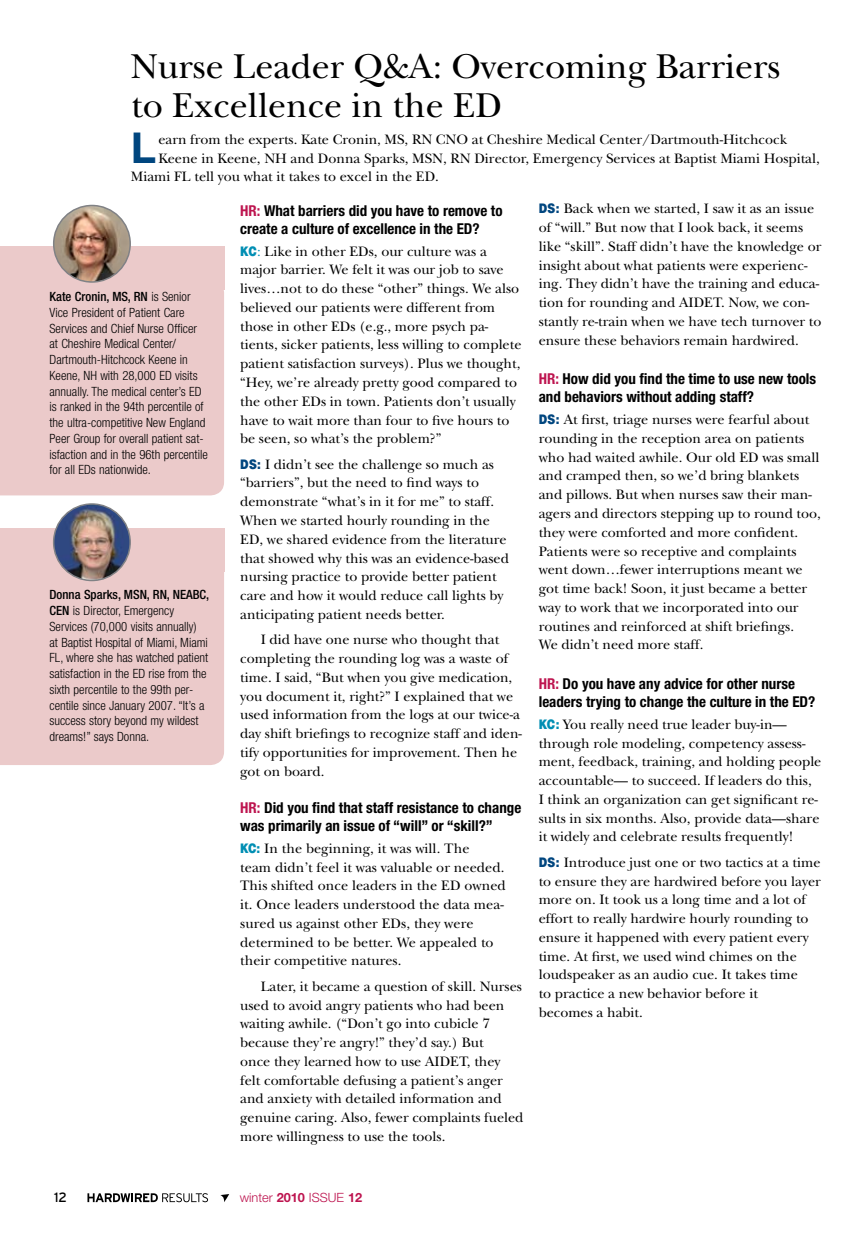
<style>
.page{position:relative;width:864px;height:1242px;background:#fff}
.page>*{position:absolute;margin:0;border:0;box-sizing:border-box;transform-origin:0 0}
.t1{font:700 42.6px "Helvetica Neue LT Std";color:#00467f}
.t2{font:36px/39px "New Baskerville Std";color:#000}
.t3{font:700 condensed 15px/18px "Helvetica Neue LT Std";color:#000}
.t4{font:14.25px/18.8px "New Baskerville Std";color:#000}
.t5{font:13.5px "Interstate";color:#000}
.t6{font:300 condensed 12.75px/15.8px "Helvetica Neue LT Std";color:#000}
.t7{font:300 12.75px "Helvetica Neue LT Std";color:#bd144f}
.s1{font-weight:500}
.s2{color:#bd144f}
.s3{font-family:"Helvetica Bold Condensed Plain";color:#008eb3}
.s4{color:#008eb3}
.s5{font-family:"Helvetica Bold Condensed Plain";color:#00467f}
.s6{font-weight:700}
</style>
<div class="page">
<svg style="left:220px;top:1194px;width:9px;height:8px"></svg>
<svg style="left:87px;top:1193px;width:121px;height:9px"></svg>
<div style="left:0;top:290px;width:224px;height:205px;background:#ebcaca"></div>
<div style="left:0;top:571px;width:224px;height:194px;background:#ebcaca"></div>
<div style="left:0;top:246px;width:224px;height:44px;background:#ebcaca"></div>
<div style="left:0;top:528px;width:224px;height:43px;background:#ebcaca"></div>
<img style="left:54px;top:206px;width:76px;height:76px;border-radius:38px">
<div style="left:53px;top:205px;width:78px;height:78px;border:2px solid #808285;border-radius:50%"></div>
<img style="left:54px;top:504px;width:76px;height:76px;border-radius:38px">
<div style="left:53px;top:503px;width:78px;height:78px;border:2px solid #808285;border-radius:50%"></div>
<h2 class="t2" style="left:130px;top:47px;width:652px">Nurse Leader Q&amp;A: Overcoming Barriers to Excellence in the ED</h2>
<h1 class="t1" style="left:131px;top:121px;width:27px">L</h1>
<p class="t4" style="left:158px;top:130px;width:630px">earn from the experts. Kate Cronin, MS, RN CNO at Cheshire Medical Center/Dartmouth-Hitchcock</p>
<p class="t4" style="left:158px;top:149px;width:663px">Keene in Keene, NH and Donna Sparks, MSN, RN Director, Emergency Services at Baptist Miami Hospital,</p>
<p class="t4" style="left:131px;top:167px;width:310px">Miami FL tell you what it takes to excel in the ED.</p>
<p class="t6" style="left:50px;top:289px;width:160px"><span class="s1">Kate Cronin, MS, RN</span> is Senior<br>Vice President of Patient Care<br>Services and Chief Nurse Officer at Cheshire Medical Center/<br>Dartmouth-Hitchcock Keene in<br>Keene, NH with 28,000 ED visits annually. The medical center’s ED is ranked in the 94th percentile of the ultra-competitive New England<br>Peer Group for overall patient sat&shy;isfaction and in the 96th percentile for all EDs nationwide.</p>
<p class="t6" style="left:50px;top:587px;width:161px"><span class="s1">Donna Sparks, MSN, RN, NEABC,<br>CEN</span> is Director, Emergency<br>Services (70,000 visits annually)<br>at Baptist Hospital of Miami, Miami<br>FL, where she has watched patient satisfaction in the ED rise from the sixth percentile to the 99th per&shy;centile since January 2007. “It’s a success story beyond my wildest dreams!” says Donna.</p>
<p class="t3" style="left:240px;top:201px;width:264px"><span class="s2">HR:</span> What barriers did you have to remove to create a culture of excellence in the ED?</p>
<p class="t4" style="left:240px;top:242px;width:283px"><span class="s3">KC</span><span class="s4">:</span> Like in other EDs, our culture was a major barrier. We felt it was our job to save lives…not to do these “other” things. We also believed our patients were different from those in other EDs (e.g., more psych pa&shy;tients, sicker patients, less willing to complete patient satisfaction surveys). Plus we thought, “Hey, we’re already pretty good compared to the other EDs in town. Patients don’t usually have to wait more than four to five hours to be seen, so what’s the problem?”</p>
<p class="t4" style="left:240px;top:455px;width:270px"><span class="s5">DS:</span> I didn’t see the challenge so much as “barriers”, but the need to find ways to demonstrate “what’s in it for me” to staff.<br>When we started hourly rounding in the ED, we shared evidence from the literature that showed why this was an evidence-based nursing practice to provide better patient care and how it would reduce call lights by anticipating patient needs better.</p>
<p class="t4" style="left:240px;top:630px;width:283px;text-indent:21px">I did have one nurse who thought that completing the rounding log was a waste of time. I said, “But when you give medication, you document it, right?” I explained that we used information from the logs at our twice-a day shift briefings to recognize staff and iden&shy;tify opportunities for improvement. Then he got on board.</p>
<p class="t3" style="left:240px;top:799px;width:283px"><span class="s2">HR:</span> Did you find that staff resistance to change was primarily an issue of “will” or “skill?”</p>
<p class="t4" style="left:240px;top:839px;width:267px"><span class="s3">KC:</span> In the beginning, it was will. The<br>team didn’t feel it was valuable or needed.<br>This shifted once leaders in the ED owned it. Once leaders understood the data mea&shy;sured us against other EDs, they were determined to be better. We appealed to their competitive natures.</p>
<p class="t4" style="left:240px;top:977px;width:285px;text-indent:21px">Later, it became a question of skill. Nurses used to avoid angry patients who had been waiting awhile. (“Don’t go into cubicle 7 because they’re angry!” they’d say.) But<br>once they learned how to use AIDET, they felt comfortable defusing a patient’s anger and anxiety with detailed information and genuine caring. Also, fewer complaints fueled more willingness to use the tools.</p>
<p class="t4" style="left:539px;top:200px;width:284px"><span class="s5">DS:</span> Back when we started, I saw it as an issue of “will.” But now that I look back, it seems like “skill”. Staff didn’t have the knowledge or insight about what patients were experienc&shy;ing. They didn’t have the training and educa&shy;tion for rounding and AIDET. Now, we con&shy;stantly re-train when we have tech turnover to ensure these behaviors remain hardwired.</p>
<p class="t3" style="left:539px;top:370px;width:279px"><span class="s2">HR:</span> How did you find the time to use new tools and behaviors without adding staff?</p>
<p class="t4" style="left:539px;top:410px;width:284px"><span class="s5">DS:</span> At first, triage nurses were fearful about rounding in the reception area on patients who had waited awhile. Our old ED was small and cramped then, so we’d bring blankets and pillows. But when nurses saw their man&shy;agers and directors stepping up to round too, they were comforted and more confident.<br>Patients were so receptive and complaints went down…fewer interruptions meant we got time back! Soon, it just became a better way to work that we incorporated into our routines and reinforced at shift briefings.<br>We didn’t need more staff.</p>
<p class="t3" style="left:539px;top:674px;width:278px"><span class="s2">HR:</span> Do you have any advice for other nurse leaders trying to change the culture in the ED?</p>
<p class="t4" style="left:539px;top:715px;width:284px"><span class="s3">KC:</span> You really need true leader buy-in— through role modeling, competency assess&shy;ment, feedback, training, and holding people accountable— to succeed. If leaders do this,<br>I think an organization can get significant re&shy;sults in six months. Also, provide data—share it widely and celebrate results frequently!</p>
<p class="t4" style="left:539px;top:853px;width:284px"><span class="s5">DS:</span> Introduce just one or two tactics at a time to ensure they are hardwired before you layer more on. It took us a long time and a lot of effort to really hardwire hourly rounding to ensure it happened with every patient every time. At first, we used wind chimes on the loudspeaker as an audio cue. It takes time<br>to practice a new behavior before it<br>becomes a habit.</p>
<p class="t5" style="left:54px;top:1190px;width:15px">12</p>
<p class="t7" style="left:240px;top:1190px;width:124px">winter <span class="s6">2010</span> ISSUE <span class="s6">12</span></p>
</div>
